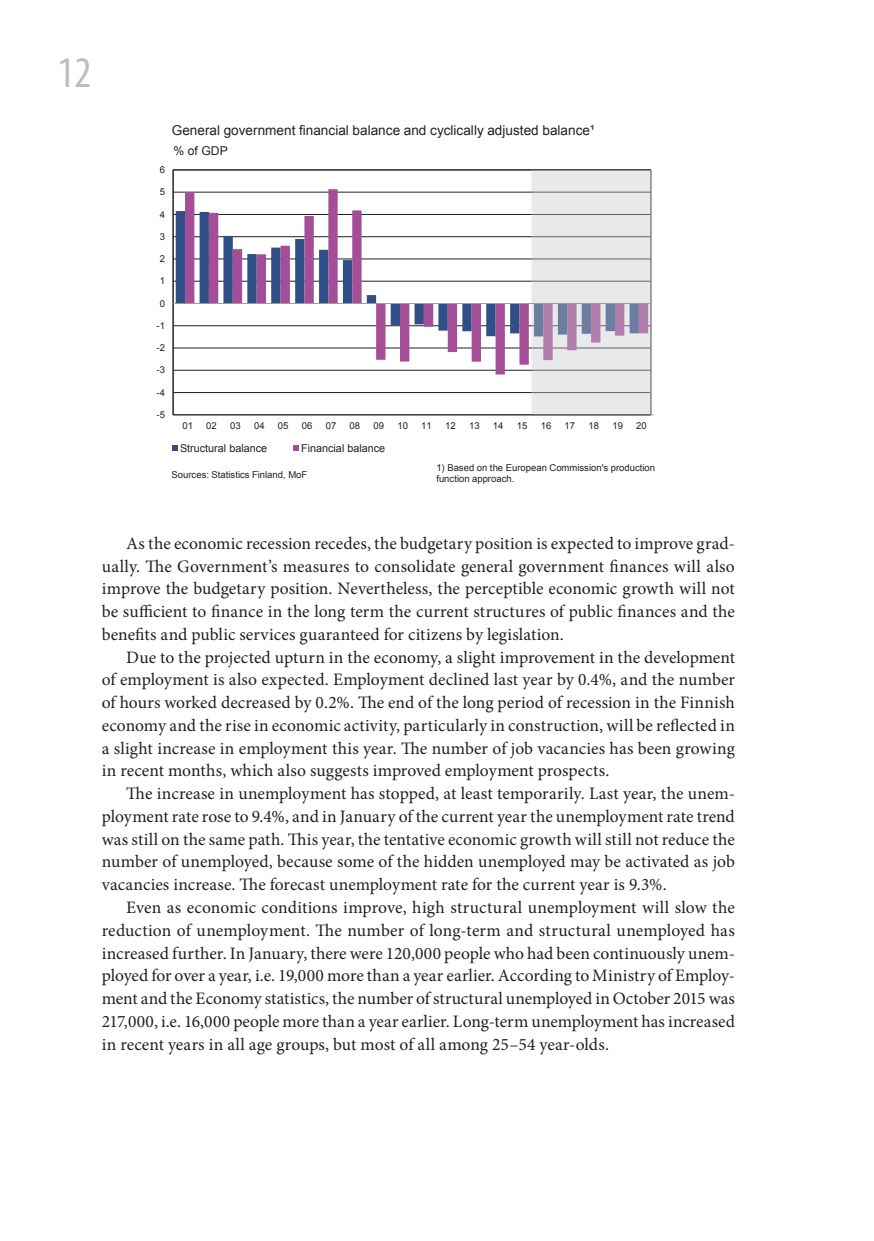
<style>
.page{position:relative;width:874px;height:1241px;background:#fff}
.page>*{position:absolute;margin:0;border:0;box-sizing:border-box;transform-origin:0 0}
.t1{font:condensed 43.75px "Myriad Pro";color:#bcbdc0}
.Leipis{font:17.5px/22.8px "Minion Pro";letter-spacing:.005em;color:#231f20;text-align:justify}
.t2{font:13.65px "Arial";color:#231f20}
.t3{font:12.25px "Arial";color:#231f20}
.t4{font:10.85px "Arial";color:#231f20}
.t5{font:9.45px/11px "Arial";color:#231f20}
</style>
<div class="page">
<svg style="left:174px;top:170px;width:476px;height:245px"></svg>
<hr style="left:650px;top:170px;width:1px;height:245px;background:#9b9ca0">
<hr style="left:173px;top:170px;width:1px;height:245px;background:#231f20">
<hr style="left:173px;top:303px;width:477px;height:1px;background:#9b9ca0">
<svg style="left:172px;top:445px;width:5px;height:6px"></svg>
<svg style="left:293px;top:445px;width:5px;height:6px"></svg>
<h1 class="t1" style="left:58px;top:46px;width:35px">12</h1>
<p class="t2" style="left:172px;top:122px;width:424px">General government financial balance and cyclically adjusted balance¹</p>
<p class="t5" style="left:160px;top:164px;width:7px">6</p>
<p class="t5" style="left:160px;top:186px;width:7px">5</p>
<p class="t5" style="left:160px;top:209px;width:7px">4</p>
<p class="t5" style="left:160px;top:231px;width:7px">3</p>
<p class="t5" style="left:160px;top:253px;width:7px">2</p>
<p class="t5" style="left:160px;top:275px;width:7px">1</p>
<p class="t5" style="left:160px;top:298px;width:7px">0</p>
<p class="t5" style="left:156px;top:320px;width:10px">-1</p>
<p class="t5" style="left:156px;top:342px;width:10px">-2</p>
<p class="t5" style="left:156px;top:364px;width:10px">-3</p>
<p class="t5" style="left:156px;top:387px;width:10px">-4</p>
<p class="t5" style="left:156px;top:409px;width:10px">-5</p>
<p class="t3" style="left:173px;top:142px;width:56px">% of GDP</p>
<p class="t5" style="left:182px;top:420px;width:12px">01</p>
<p class="t5" style="left:206px;top:420px;width:12px">02</p>
<p class="t5" style="left:230px;top:420px;width:12px">03</p>
<p class="t5" style="left:254px;top:420px;width:12px">04</p>
<p class="t5" style="left:278px;top:420px;width:12px">05</p>
<p class="t5" style="left:302px;top:420px;width:12px">06</p>
<p class="t5" style="left:325px;top:420px;width:12px">07</p>
<p class="t5" style="left:349px;top:420px;width:12px">08</p>
<p class="t5" style="left:373px;top:420px;width:12px">09</p>
<p class="t5" style="left:397px;top:420px;width:12px">10</p>
<p class="t5" style="left:421px;top:420px;width:12px">11</p>
<p class="t5" style="left:445px;top:420px;width:12px">12</p>
<p class="t5" style="left:469px;top:420px;width:12px">13</p>
<p class="t5" style="left:492px;top:420px;width:12px">14</p>
<p class="t5" style="left:516px;top:420px;width:12px">15</p>
<p class="t5" style="left:540px;top:420px;width:12px">16</p>
<p class="t5" style="left:564px;top:420px;width:12px">17</p>
<p class="t5" style="left:588px;top:420px;width:12px">18</p>
<p class="t5" style="left:612px;top:420px;width:12px">19</p>
<p class="t5" style="left:636px;top:420px;width:12px">20</p>
<p class="t4" style="left:180px;top:441px;width:89px">Structural balance</p>
<p class="t4" style="left:301px;top:441px;width:86px">Financial balance</p>
<p class="t5" style="left:171px;top:469px;width:137px">Sources: Statistics Finland, MoF</p>
<p class="t5" style="left:436px;top:462px;width:220px">1) Based on the European Commission's production function approach.</p>
<p class="Leipis" style="left:102px;top:532px;width:634px;text-indent:24px">As the economic recession recedes, the budgetary position is expected to improve grad&shy;ually. The Government’s measures to consolidate general government finances will also improve the budgetary position. Nevertheless, the perceptible economic growth will not be sufficient to finance in the long term the current structures of public finances and the benefits and public services guaranteed for citizens by legislation.</p>
<p class="Leipis" style="left:102px;top:645px;width:634px;text-indent:24px">Due to the projected upturn in the economy, a slight improvement in the development of employment is also expected. Employment declined last year by 0.4%, and the number of hours worked decreased by 0.2%. The end of the long period of recession in the Finnish economy and the rise in economic activity, particularly in construction, will be reflected in a slight increase in employment this year. The number of job vacancies has been growing in recent months, which also suggests improved employment prospects.</p>
<p class="Leipis" style="left:102px;top:782px;width:634px;text-indent:24px">The increase in unemployment has stopped, at least temporarily. Last year, the unem&shy;ployment rate rose to 9.4%, and in January of the current year the unemployment rate trend was still on the same path. This year, the tentative economic growth will still not reduce the number of unemployed, because some of the hidden unemployed may be activated as job vacancies increase. The forecast unemployment rate for the current year is 9.3%.</p>
<p class="Leipis" style="left:102px;top:896px;width:634px;text-indent:24px">Even as economic conditions improve, high structural unemployment will slow the reduction of unemployment. The number of long-term and structural unemployed has increased further. In January, there were 120,000 people who had been continuously unem&shy;ployed for over a year, i.e. 19,000 more than a year earlier. According to Ministry of Employ&shy;ment and the Economy statistics, the number of structural unemployed in October 2015 was 217,000, i.e. 16,000 people more than a year earlier. Long-term unemployment has increased in recent years in all age groups, but most of all among 25–54 year-olds.</p>
</div>
